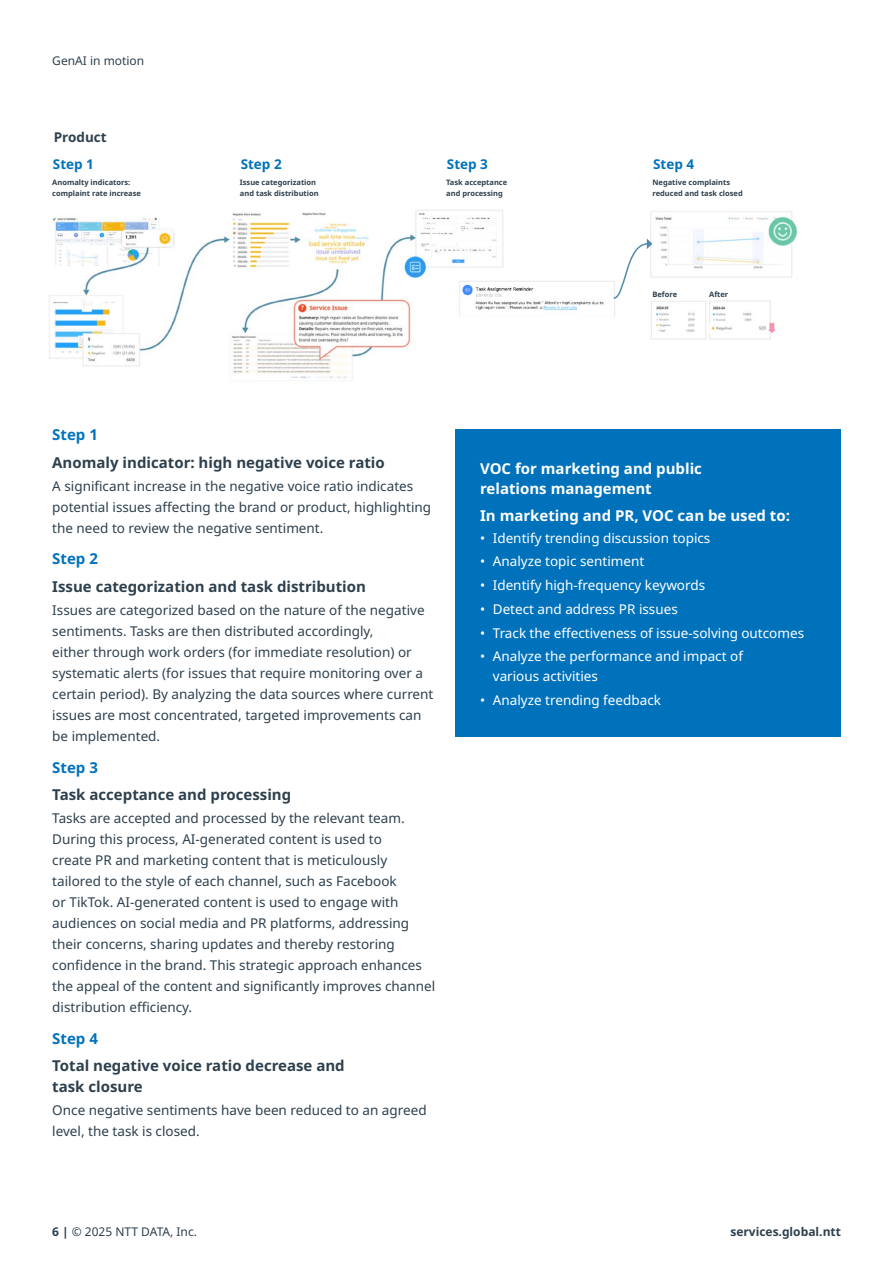
<style>
.page{position:relative;width:893px;height:1263px;background:#fff}
.page>*{position:absolute;margin:0;border:0;box-sizing:border-box;transform-origin:0 0}
.t1{font:700 15px/21px "Noto Sans";color:#2e404d}
.t2{font:700 15px/19.5px "Noto Sans";color:#fff}
.t3{font:700 15px "Noto Sans";color:#0072bc}
.t4{font:13.5px/21px "Noto Sans";color:#2e404d}
.t5{font:13.5px/19.5px "Noto Sans";color:#fff}
.t6{font:700 13.5px "Noto Sans";color:#0072bc}
.t7{font:700 13.5px "Noto Sans";color:#2e404d}
.t8{font:12px "Noto Sans";color:#2e404d}
.t9{font:700 12px "Noto Sans";color:#2e404d}
.t10{font:700 7.5px/10.5px "Noto Sans";color:#2e404d}
.s1{font-weight:700}
</style>
<div class="page">
<div style="left:455px;top:429px;width:386px;height:307px;background:#0072bc"></div>
<img style="left:49px;top:210px;width:454px;height:170px">
<img style="left:454px;top:280px;width:161px;height:37px">
<img style="left:646px;top:211px;width:152px;height:67px">
<img style="left:651px;top:300px;width:125px;height:40px">
<svg style="left:612px;top:239px;width:40px;height:61px"></svg>
<p class="t8" style="left:52px;top:52px;width:93px">GenAI in motion</p>
<p class="t7" style="left:54px;top:128px;width:54px">Product</p>
<p class="t10" style="left:52px;top:177px;width:90px">Anomalty indicators: complaint rate increase</p>
<p class="t6" style="left:53px;top:154px;width:43px">Step 1</p>
<p class="t6" style="left:241px;top:154px;width:43px">Step 2</p>
<p class="t10" style="left:240px;top:177px;width:80px">Issue categorization and task distribution</p>
<p class="t6" style="left:447px;top:154px;width:43px">Step 3</p>
<p class="t6" style="left:653px;top:154px;width:43px">Step 4</p>
<p class="t10" style="left:446px;top:177px;width:63px">Task acceptance and processing</p>
<p class="t10" style="left:652px;top:177px;width:92px">Negative complaints reduced and task closed</p>
<p class="t10" style="left:652px;top:289px;width:26px">Before</p>
<p class="t10" style="left:709px;top:289px;width:21px">After</p>
<p class="t3" style="left:52px;top:424px;width:47px">Step 1</p>
<p class="t1" style="left:52px;top:452px;width:334px">Anomaly indicator: high negative voice ratio</p>
<p class="t4" style="left:52px;top:476px;width:380px">A significant increase in the negative voice ratio indicates potential issues affecting the brand or product, highlighting the need to review the negative sentiment.</p>
<p class="t3" style="left:52px;top:548px;width:47px">Step 2</p>
<p class="t1" style="left:52px;top:576px;width:315px">Issue categorization and task distribution</p>
<p class="t4" style="left:52px;top:600px;width:383px">Issues are categorized based on the nature of the negative sentiments. Tasks are then distributed accordingly,<br>either through work orders (for immediate resolution) or systematic alerts (for issues that require monitoring over a certain period). By analyzing the data sources where current issues are most concentrated, targeted improvements can be implemented.</p>
<p class="t3" style="left:52px;top:756px;width:47px">Step 3</p>
<p class="t1" style="left:52px;top:784px;width:240px">Task acceptance and processing</p>
<p class="t4" style="left:52px;top:808px;width:384px">Tasks are accepted and processed by the relevant team.<br>During this process, AI-generated content is used to<br>create PR and marketing content that is meticulously tailored to the style of each channel, such as Facebook<br>or TikTok. AI-generated content is used to engage with audiences on social media and PR platforms, addressing their concerns, sharing updates and thereby restoring confidence in the brand. This strategic approach enhances the appeal of the content and significantly improves channel distribution efficiency.</p>
<p class="t3" style="left:52px;top:1028px;width:47px">Step 4</p>
<p class="t1" style="left:52px;top:1055px;width:294px">Total negative voice ratio decrease and task closure</p>
<p class="t4" style="left:52px;top:1100px;width:376px">Once negative sentiments have been reduced to an agreed level, the task is closed.</p>
<p class="t8" style="left:52px;top:1223px;width:146px"><span class="s1">6 |</span> © 2025 NTT DATA, Inc.</p>
<p class="t2" style="left:480px;top:459px;width:223px">VOC for marketing and public relations management</p>
<p class="t2" style="left:480px;top:506px;width:311px">In marketing and PR, VOC can be used to:</p>
<p class="t5" style="left:480px;top:528px;width:232px">• Identify trending discussion topics</p>
<p class="t5" style="left:480px;top:552px;width:166px">• Analyze topic sentiment</p>
<p class="t5" style="left:480px;top:576px;width:227px">• Identify high-frequency keywords</p>
<p class="t5" style="left:480px;top:600px;width:199px">• Detect and address PR issues</p>
<p class="t5" style="left:480px;top:623px;width:326px">• Track the effectiveness of issue-solving outcomes</p>
<p class="t5" style="left:493px;top:647px;width:252px;text-indent:-13px">• Analyze the performance and impact of various activities</p>
<p class="t5" style="left:480px;top:690px;width:182px">• Analyze trending feedback</p>
<p class="t9" style="left:730px;top:1223px;width:112px">services.global.ntt</p>
</div>
